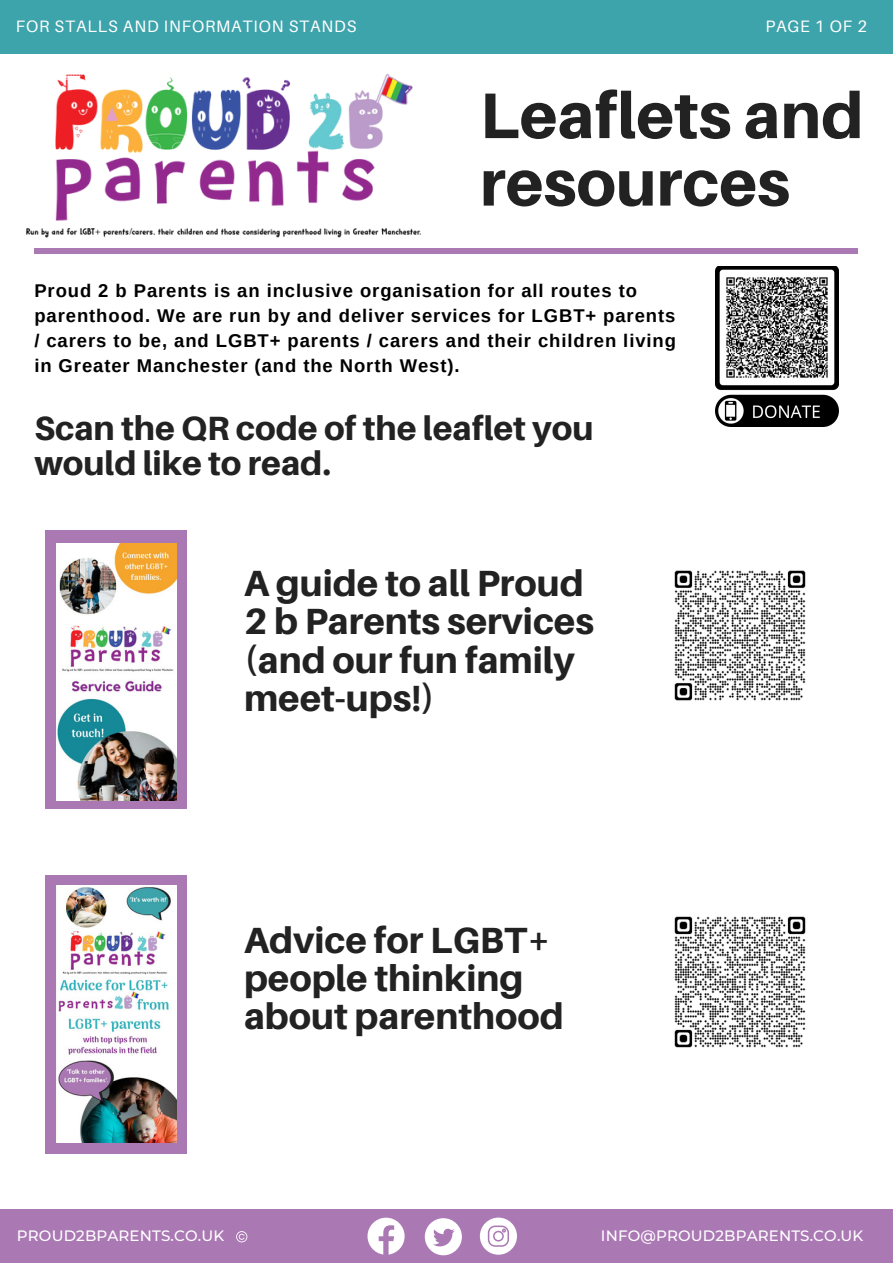
<style>
.page{position:relative;width:893px;height:1264px;background:#fff}
.page>*{position:absolute;margin:0;border:0;box-sizing:border-box;transform-origin:0 0}
.t1{font:800 64.5px/67.5px "Aileron";color:#222}
.t2{font:800 36.45px/38.2px "Aileron";color:#222}
.t3{font:800 33.6px/34.8px "Aileron";color:#222}
.t4{font:700 18.45px/24.8px "Arimo";letter-spacing:.05em;color:#000}
.t5{font:16.5px "Aileron";letter-spacing:.05em;color:#fff}
.t6{font:500 15px "Montserrat";letter-spacing:.01em;color:#fff}
</style>
<div class="page">
<div style="left:34px;top:248px;width:823px;height:5px;background:#aa79b4"></div>
<div style="left:0;top:0;width:892px;height:54px;background:#3ea4ab"></div>
<div style="left:0;top:1209px;width:892px;height:53px;background:#aa79b4"></div>
<img style="left:26px;top:73px;width:395px;height:165px">
<svg style="left:236px;top:1231px;width:11px;height:11px"></svg>
<svg style="left:367px;top:1217px;width:37px;height:37px"></svg>
<svg style="left:425px;top:1218px;width:37px;height:37px"></svg>
<svg style="left:480px;top:1217px;width:37px;height:37px"></svg>
<div style="left:46px;top:531px;width:141px;height:277px;background:#aa79b4"></div>
<div style="left:46px;top:875px;width:141px;height:278px;background:#aa79b4"></div>
<img style="left:56px;top:543px;width:120px;height:258px">
<img style="left:674px;top:570px;width:132px;height:131px">
<img style="left:56px;top:885px;width:120px;height:257px">
<img style="left:674px;top:916px;width:132px;height:132px">
<img style="left:715px;top:266px;width:123px;height:160px">
<img style="left:725px;top:275px;width:104px;height:104px">
<p class="t5" style="left:16px;top:16px;width:342px">FOR STALLS AND INFORMATION STANDS</p>
<p class="t5" style="left:765px;top:16px;width:103px">PAGE 1 OF 2</p>
<p class="t1" style="left:480px;top:80px;width:385px">Leaflets and resources</p>
<p class="t4" style="left:34px;top:279px;width:643px">Proud 2 b Parents is an inclusive organisation for all routes to parenthood. We are run by and deliver services for LGBT+ parents / carers to be, and LGBT+ parents / carers and their children living in Greater Manchester (and the North West).</p>
<p class="t3" style="left:34px;top:410px;width:561px">Scan the QR code of the leaflet you would like to read.</p>
<p class="t2" style="left:244px;top:563px;width:351px">A guide to all Proud<br>2 b Parents services (and our fun family meet-ups!)</p>
<p class="t2" style="left:244px;top:919px;width:321px">Advice for LGBT+ people thinking about parenthood</p>
<p class="t6" style="left:17px;top:1225px;width:209px">PROUD2BPARENTS.CO.UK</p>
<p class="t6" style="left:601px;top:1225px;width:264px">INFO@PROUD2BPARENTS.CO.UK</p>
</div>
